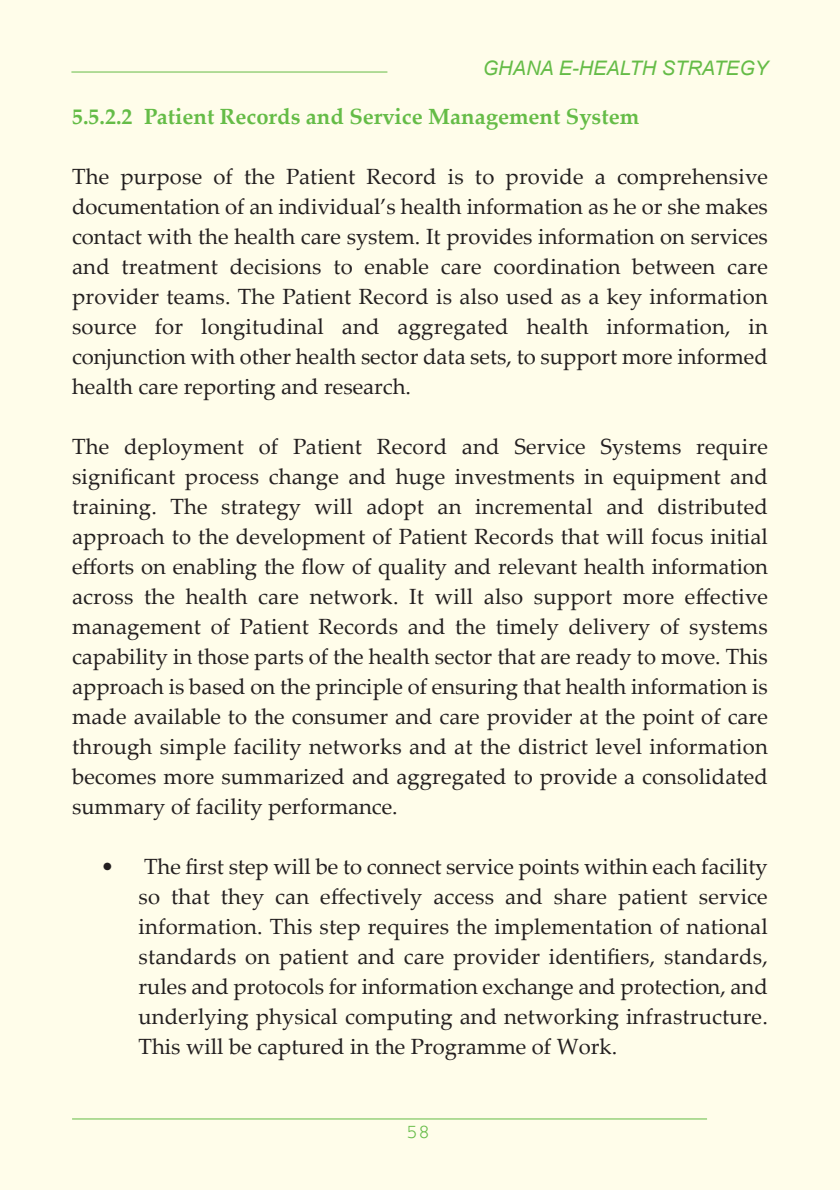
<style>
.page{position:relative;width:840px;height:1191px;background:#fff}
.page>*{position:absolute;margin:0;border:0;box-sizing:border-box;transform-origin:0 0}
.t1{font:22px/30px "Palatino Linotype";color:#231f20;text-align:justify}
.t2{font:700 22px "Palatino Linotype";color:#65bc47}
.t3{font:italic 20px "Arial";color:#65bc47}
.t4{font:20px "Courier";color:#65bc47}
</style>
<div class="page">
<div style="left:1px;top:0;width:838px;height:1190px;background:#fffdea"></div>
<hr style="left:71px;top:72px;width:316px;height:1px;background:#65bc47">
<hr style="left:72px;top:1118px;width:634px;height:1px;background:#65bc47">
<p class="t3" style="left:482px;top:56px;width:287px">GHANA E-HEALTH STRATEGY</p>
<p class="t2" style="left:72px;top:108px;width:568px">5.5.2.2 Patient Records and Service Management System</p>
<p class="t1" style="left:72px;top:164px;width:697px">The purpose of the Patient Record is to provide a comprehensive documentation of an individual’s health information as he or she makes contact with the health care system. It provides information on services and treatment decisions to enable care coordination between care provider teams. The Patient Record is also used as a key information source for longitudinal and aggregated health information, in conjunction with other health sector data sets, to support more informed health care reporting and research.</p>
<p class="t1" style="left:72px;top:434px;width:697px">The deployment of Patient Record and Service Systems require significant process change and huge investments in equipment and training. The strategy will adopt an incremental and distributed approach to the development of Patient Records that will focus initial efforts on enabling the flow of quality and relevant health information across the health care network. It will also support more effective management of Patient Records and the timely delivery of systems capability in those parts of the health sector that are ready to move. This approach is based on the principle of ensuring that health information is made available to the consumer and care provider at the point of care through simple facility networks and at the district level information becomes more summarized and aggregated to provide a consolidated summary of facility performance.</p>
<p class="t1" style="left:138px;top:854px;width:630px;text-indent:-38px">• The first step will be to connect service points within each facility so that they can effectively access and share patient service information. This step requires the implementation of national standards on patient and care provider identifiers, standards, rules and protocols for information exchange and protection, and underlying physical computing and networking infrastructure.<br>This will be captured in the Programme of Work.</p>
<p class="t4" style="left:406px;top:1125px;width:25px">58</p>
</div>
